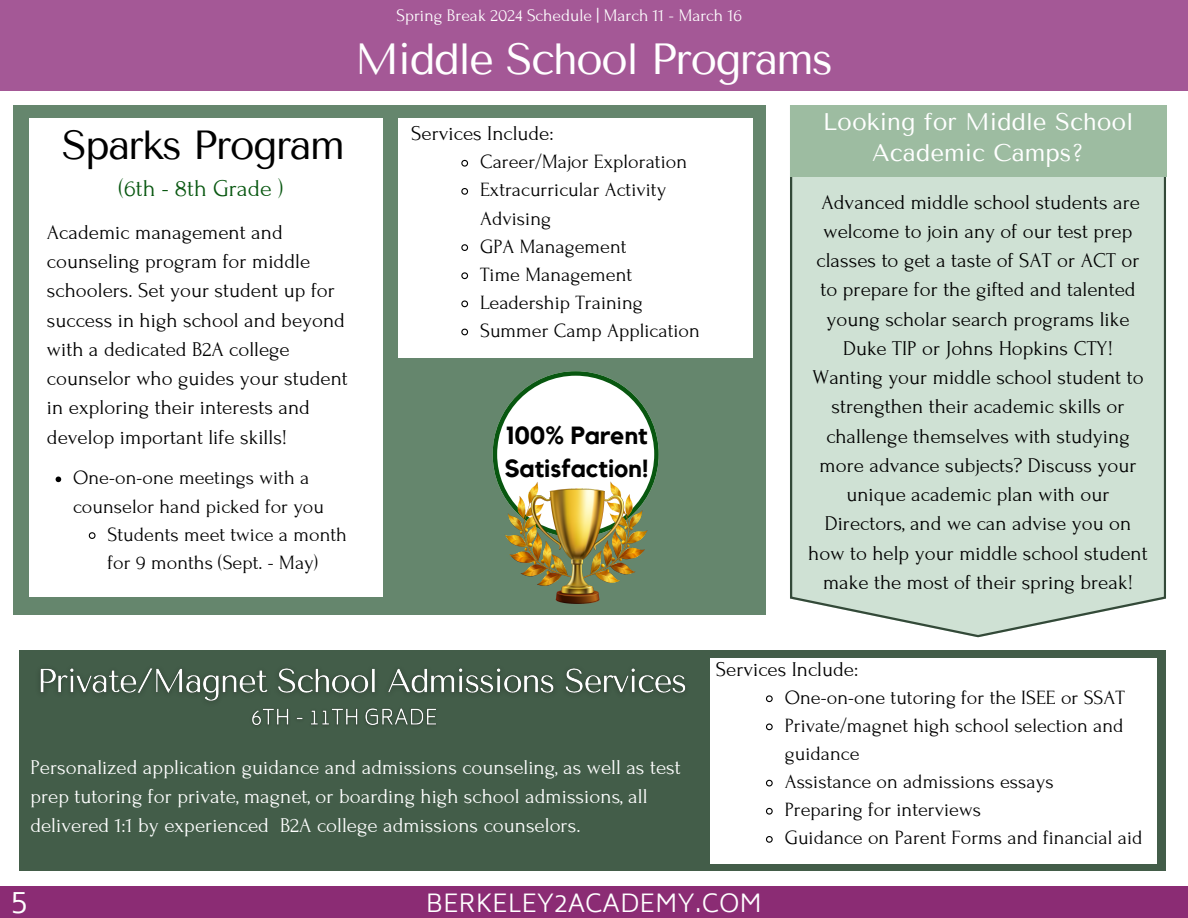
<style>
.page{position:relative;width:1188px;height:918px;background:#fff}
.page>*{position:absolute;margin:0;border:0;box-sizing:border-box;transform-origin:0 0}
.t1{font:43.5px "Tenor Sans";letter-spacing:-.04em;color:#fff}
.t2{font:40.5px "Tenor Sans";letter-spacing:-.04em;color:#000}
.t3{font:300 31.2px "Biryani";color:#fff}
.t4{font:700 24.75px/33.8px "Kollektif";color:#000}
.t5{font:300 24.6px "Biryani";color:#fff}
.t6{font:24px/31.5px "Tenor Sans";color:#fff;text-align:center}
.t7{font:24px "Forum";color:#085710}
.t8{font:21px/29.2px "Forum";color:#000;text-align:center}
.t9{font:21px/29.2px "Forum";color:#fff}
.t10{font:20.25px/28.2px "Forum";color:#000}
.t11{font:17.55px "Forum";color:#fff}
</style>
<div class="page">
<div style="left:0;top:0;width:1188px;height:91px;background:#a45896"></div>
<div style="left:0;top:886px;width:1188px;height:32px;background:#8b2c74"></div>
<div style="left:13px;top:105px;width:753px;height:510px;background:#65866d"></div>
<div style="left:29px;top:118px;width:354px;height:478px;background:#fff"></div>
<div style="left:19px;top:650px;width:1147px;height:221px;background:#435d49"></div>
<div style="left:399px;top:118px;width:354px;height:239px;background:#fff"></div>
<svg style="left:493px;top:371px;width:166px;height:122px"></svg>
<img style="left:503px;top:479px;width:146px;height:125px">
<div style="left:790px;top:176px;width:376px;height:461px;background:#cfe1d4"></div>
<div style="left:790px;top:105px;width:376px;height:71px;background:#9dbca1"></div>
<img style="left:40px;top:668px;width:645px;height:33px">
<div style="left:711px;top:658px;width:446px;height:205px;background:#fff"></div>
<svg style="left:766px;top:695px;width:7px;height:8px"></svg>
<svg style="left:766px;top:723px;width:7px;height:8px"></svg>
<svg style="left:766px;top:779px;width:7px;height:8px"></svg>
<svg style="left:766px;top:807px;width:7px;height:8px"></svg>
<svg style="left:766px;top:836px;width:7px;height:7px"></svg>
<img style="left:252px;top:708px;width:184px;height:18px">
<svg style="left:56px;top:477px;width:5px;height:5px"></svg>
<svg style="left:88px;top:532px;width:8px;height:7px"></svg>
<svg style="left:461px;top:159px;width:8px;height:8px"></svg>
<svg style="left:461px;top:188px;width:8px;height:7px"></svg>
<svg style="left:461px;top:244px;width:8px;height:7px"></svg>
<svg style="left:461px;top:272px;width:8px;height:8px"></svg>
<svg style="left:461px;top:300px;width:8px;height:8px"></svg>
<svg style="left:461px;top:328px;width:8px;height:8px"></svg>
<h3 class="t11" style="left:396px;top:6px;width:347px">Spring Break 2024 Schedule | March 11 - March 16</h3>
<h1 class="t1" style="left:355px;top:34px;width:480px">Middle School Programs</h1>
<p class="t2" style="left:62px;top:121px;width:285px">Sparks Program</p>
<p class="t8" style="left:411px;top:119px;width:144px">Services Include:</p>
<p class="t10" style="left:480px;top:148px;width:209px">Career/Major Exploration</p>
<p class="t10" style="left:480px;top:176px;width:188px">Extracurricular Activity<br>Advising</p>
<p class="t10" style="left:480px;top:232px;width:148px">GPA Management</p>
<p class="t10" style="left:480px;top:261px;width:154px">Time Management</p>
<p class="t10" style="left:480px;top:289px;width:164px">Leadership Training</p>
<p class="t10" style="left:480px;top:317px;width:221px">Summer Camp Application</p>
<p class="t7" style="left:119px;top:176px;width:166px">(6th - 8th Grade )</p>
<p class="t8" style="left:47px;top:218px;width:303px;text-align:left">Academic management and counseling program for middle schoolers. Set your student up for success in high school and beyond with a dedicated B2A college counselor who guides your student in exploring their interests and develop important life skills!</p>
<h5 class="t10" style="left:73px;top:464px;width:253px">One-on-one meetings with a counselor hand picked for you</h5>
<h5 class="t10" style="left:108px;top:520px;width:241px">Students meet twice a month for 9 months (Sept. - May)</h5>
<h1 class="t4" style="left:504px;top:419px;width:146px">100% Parent<br>Satisfaction!</h1>
<p class="t6" style="left:823px;top:106px;width:312px">Looking for Middle School<br>Academic Camps?</p>
<p class="t8" style="left:808px;top:188px;width:341px">Advanced middle school students are welcome to join any of our test prep classes to get a taste of SAT or ACT or to prepare for the gifted and talented young scholar search programs like Duke TIP or Johns Hopkins CTY!<br>Wanting your middle school student to strengthen their academic skills or challenge themselves with studying more advance subjects? Discuss your unique academic plan with our Directors, and we can advise you on how to help your middle school student make the most of their spring break!</p>
<p class="t9" style="left:30px;top:753px;width:652px">Personalized application guidance and admissions counseling, as well as test prep tutoring for private, magnet, or boarding high school admissions, all delivered 1:1 by experienced B2A college admissions counselors.</p>
<p class="t8" style="left:716px;top:655px;width:144px">Services Include:</p>
<p class="t10" style="left:785px;top:684px;width:342px">One-on-one tutoring for the ISEE or SSAT</p>
<p class="t10" style="left:785px;top:712px;width:340px">Private/magnet high school selection and guidance</p>
<p class="t10" style="left:785px;top:768px;width:271px">Assistance on admissions essays</p>
<p class="t10" style="left:785px;top:796px;width:198px">Preparing for interviews</p>
<h4 class="t10" style="left:785px;top:824px;width:359px">Guidance on Parent Forms and financial aid</h4>
<p class="t3" style="left:11px;top:884px;width:19px">5</p>
<p class="t5" style="left:426px;top:889px;width:338px">BERKELEY2ACADEMY.COM</p>
</div>
